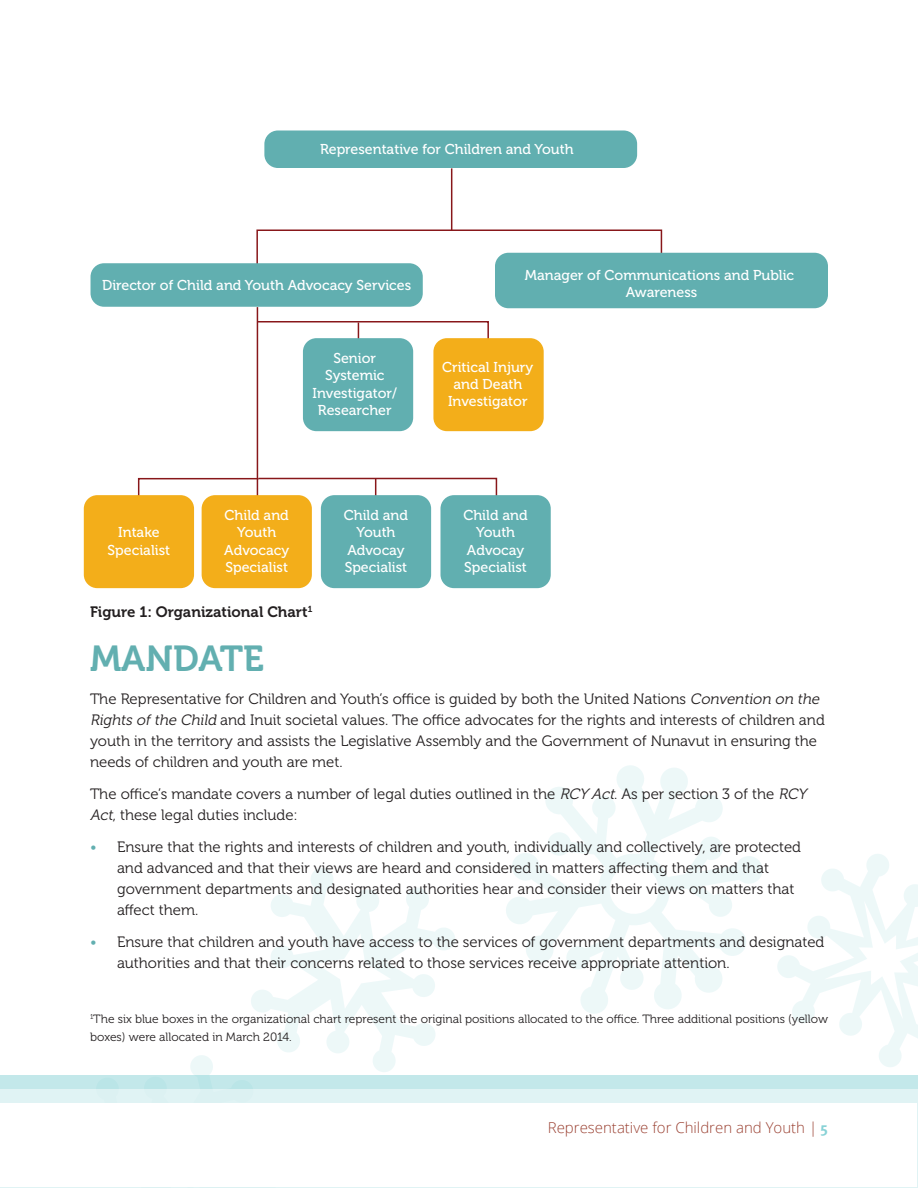
<style>
.page{position:relative;width:918px;height:1188px;background:#fff}
.page>*{position:absolute;margin:0;border:0;box-sizing:border-box;transform-origin:0 0}
.t1{font:36px "Museo 700";color:#62afb0}
.t2{font:15px/21px "Museo 300";color:#231f20}
.t3{font:300 15px "Open Sans";color:#9b4233}
.t4{font:15px "Museo 700";color:#231f20}
.t5{font:14.25px/17.1px "Museo 500";color:#fff;text-align:center}
._1_0_Heading{font:12px/18px "Museo 300";color:#231f20}
.s1{font-style:italic}
.s2{color:#62afb0}
.s3{font-family:"Meta Plus";font-weight:700;color:#88d2d6}
</style>
<div class="page">
<svg style="left:506px;top:765px;width:257px;height:249px"></svg>
<svg style="left:777px;top:854px;width:141px;height:213px"></svg>
<svg style="left:70px;top:868px;width:387px;height:208px"></svg>
<div style="left:0;top:1076px;width:918px;height:112px;background:#c3e8ea"></div>
<div style="left:0;top:1089px;width:918px;height:99px;background:#e0f3f4"></div>
<div style="left:0;top:1103px;width:917px;height:84px;background:#fff"></div>
<svg style="left:256px;top:320px;width:233px;height:29px"></svg>
<svg style="left:137px;top:477px;width:361px;height:29px"></svg>
<hr style="left:257px;top:307px;width:1px;height:197px;background:#88171a">
<svg style="left:256px;top:229px;width:407px;height:35px"></svg>
<div style="left:264px;top:130px;width:373px;height:38px;background:#61afb0;border-radius:14px"></div>
<div style="left:91px;top:263px;width:332px;height:44px;background:#61afb0;border-radius:14px"></div>
<div style="left:495px;top:253px;width:333px;height:55px;background:#61afb0;border-radius:14px"></div>
<div style="left:303px;top:338px;width:110px;height:93px;background:#61afb0;border-radius:14px"></div>
<div style="left:433px;top:338px;width:111px;height:93px;background:#f3ae1a;border-radius:14px"></div>
<div style="left:441px;top:495px;width:110px;height:93px;background:#61afb0;border-radius:14px"></div>
<div style="left:321px;top:495px;width:110px;height:93px;background:#61afb0;border-radius:14px"></div>
<div style="left:202px;top:495px;width:110px;height:93px;background:#f3ae1a;border-radius:14px"></div>
<div style="left:84px;top:495px;width:110px;height:93px;background:#f3ae1a;border-radius:14px"></div>
<hr style="left:451px;top:168px;width:1px;height:62px;background:#88171a">
<p class="t5" style="left:320px;top:141px;width:255px">Representative for Children and Youth</p>
<p class="t5" style="left:102px;top:277px;width:311px">Director of Child and Youth Advocacy Services</p>
<p class="t5" style="left:313px;top:350px;width:86px">Senior<br>Systemic<br>Investigator/<br>Researcher</p>
<p class="t5" style="left:525px;top:267px;width:271px">Manager of Communications and Public<br>Awareness</p>
<p class="t5" style="left:442px;top:359px;width:93px">Critical Injury and Death<br>Investigator</p>
<p class="t5" style="left:108px;top:524px;width:64px">Intake<br>Specialist</p>
<p class="t5" style="left:224px;top:507px;width:66px">Child and<br>Youth<br>Advocacy<br>Specialist</p>
<p class="t5" style="left:344px;top:507px;width:66px">Child and<br>Youth<br>Advocay<br>Specialist</p>
<p class="t5" style="left:463px;top:507px;width:66px">Child and<br>Youth<br>Advocay<br>Specialist</p>
<p class="t4" style="left:90px;top:604px;width:224px">Figure 1: Organizational Chart<sup>1</sup></p>
<p class="t1" style="left:90px;top:639px;width:176px">MANDATE</p>
<p class="t2" style="left:90px;top:688px;width:736px">The Representative for Children and Youth’s office is guided by both the United Nations <span class="s1">Convention on the Rights of the Child</span> and Inuit societal values. The office advocates for the rights and interests of children and youth in the territory and assists the Legislative Assembly and the Government of Nunavut in ensuring the needs of children and youth are met.</p>
<p class="t2" style="left:90px;top:784px;width:721px">The office’s mandate covers a number of legal duties outlined in the <span class="s1">RCYAct</span>. As per section 3 of the <span class="s1">RCY<br>Act</span>, these legal duties include:</p>
<p class="t2" style="left:117px;top:837px;width:686px;text-indent:-27px"><span class="s2">•</span> Ensure that the rights and interests of children and youth, individually and collectively, are protected and advanced and that their views are heard and considered in matters affecting them and that government departments and designated authorities hear and consider their views on matters that affect them.</p>
<p class="t2" style="left:117px;top:932px;width:709px;text-indent:-27px"><span class="s2">•</span> Ensure that children and youth have access to the services of government departments and designated authorities and that their concerns related to those services receive appropriate attention.</p>
<p class="_1_0_Heading" style="left:90px;top:1010px;width:740px"><sup>1</sup>The six blue boxes in the organizational chart represent the original positions allocated to the office. Three additional positions (yellow boxes) were allocated in March 2014.</p>
<p class="t3" style="left:548px;top:1117px;width:282px">Representative for Children and Youth | <span class="s3">5</span></p>
</div>
